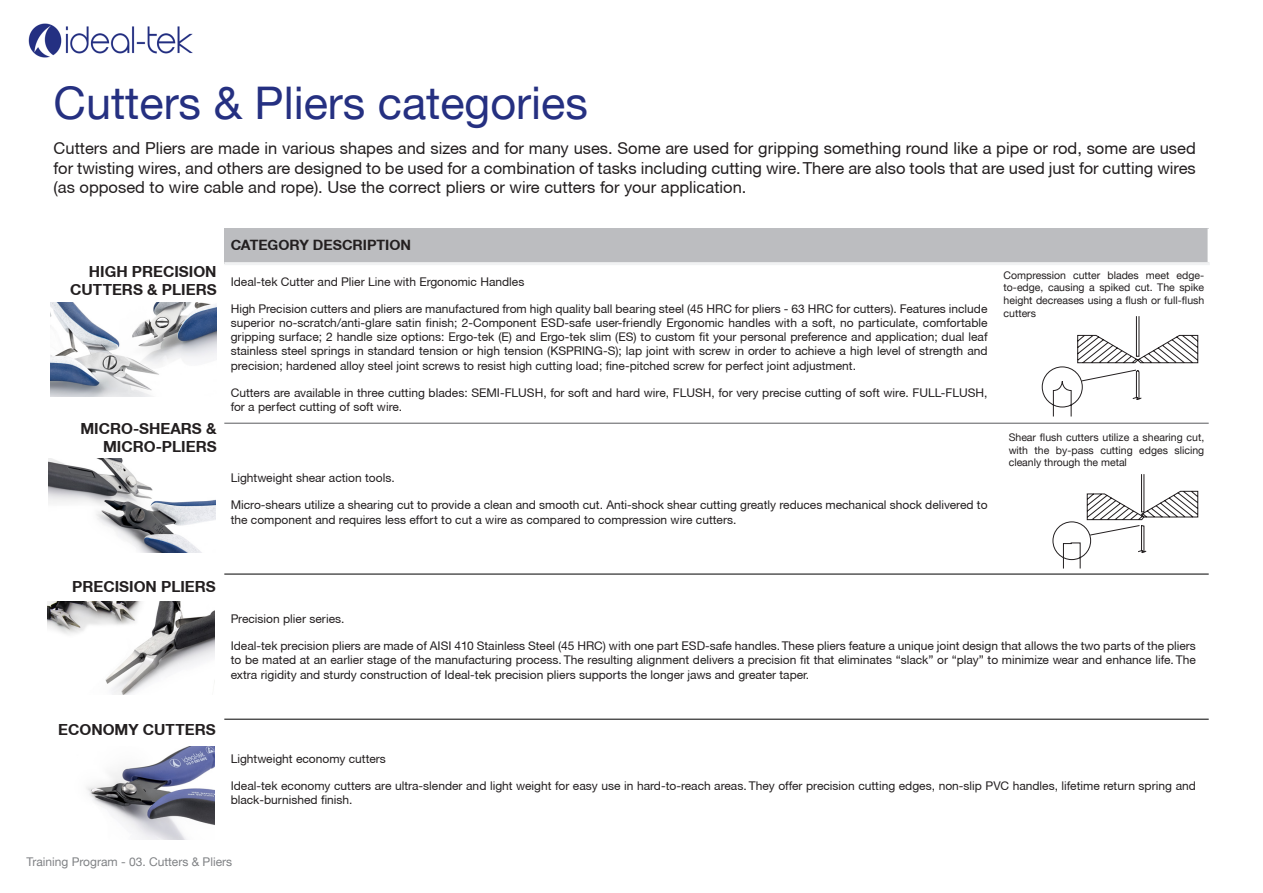
<style>
.page{position:relative;width:1263px;height:893px;background:#fff}
.page>*{position:absolute;margin:0;border:0;box-sizing:border-box;transform-origin:0 0}
.t1{font:45px "Helvetica Neue LT";color:#253081}
.t2{font:16.5px/19.5px "Helvetica Neue CE";color:#231f20;text-align:justify}
.t3{font:700 15.3px/18px "Helvetica Neue CE";color:#231f20;text-align:right}
.t4{font:700 14.25px "Helvetica Neue CE";color:#231f20}
.t5{font:12px/14.2px "Helvetica Neue CE";color:#231f20}
.t6{font:12px "Helvetica Neue LT";color:#808285}
.t7{font:10.5px/12.8px "Helvetica Neue LT";color:#231f20;text-align:justify}
</style>
<div class="page">
<img style="left:28px;top:23px;width:165px;height:35px">
<div style="left:224px;top:229px;width:985px;height:35px;background:#bcbdc0"></div>
<hr style="left:224px;top:423px;width:985px;height:1px;background:#6c6d70">
<hr style="left:224px;top:262px;width:986px;height:3px;background:#f1f2f3">
<hr style="left:1207px;top:229px;width:3px;height:33px;background:#fff">
<hr style="left:224px;top:574px;width:985px;height:1px;background:#000">
<hr style="left:224px;top:719px;width:985px;height:1px;background:#000">
<img style="left:50px;top:303px;width:167px;height:93px">
<img style="left:49px;top:459px;width:166px;height:93px">
<img style="left:48px;top:601px;width:166px;height:93px">
<img style="left:86px;top:747px;width:128px;height:93px">
<svg style="left:1041px;top:316px;width:158px;height:101px"></svg>
<svg style="left:1052px;top:474px;width:147px;height:95px"></svg>
<p class="t1" style="left:54px;top:76px;width:536px">Cutters &amp; Pliers categories</p>
<p class="t2" style="left:54px;top:139px;width:1144px">Cutters and Pliers are made in various shapes and sizes and for many uses. Some are used for gripping something round like a pipe or rod, some are used for twisting wires, and others are designed to be used for a combination of tasks including cutting wire. There are also tools that are used just for cutting wires (as opposed to wire cable and rope). Use the correct pliers or wire cutters for your application.</p>
<p class="t3" style="left:70px;top:262px;width:148px">HIGH PRECISION<br>CUTTERS &amp; PLIERS</p>
<p class="t3" style="left:80px;top:420px;width:138px">MICRO-SHEARS &amp;<br>MICRO-PLIERS</p>
<p class="t4" style="left:231px;top:237px;width:182px">CATEGORY DESCRIPTION</p>
<p class="t5" style="left:231px;top:274px;width:295px">Ideal-tek Cutter and Plier Line with Ergonomic Handles</p>
<p class="t5" style="left:231px;top:301px;width:758px;text-align:justify">High Precision cutters and pliers are manufactured from high quality ball bearing steel (45 HRC for pliers - 63 HRC for cutters). Features include superior no-scratch/anti-glare satin finish; 2-Component ESD-safe user-friendly Ergonomic handles with a soft, no particulate, comfortable gripping surface; 2 handle size options: Ergo-tek (E) and Ergo-tek slim (ES) to custom fit your personal preference and application; dual leaf stainless steel springs in standard tension or high tension (KSPRING-S); lap joint with screw in order to achieve a high level of strength and precision; hardened alloy steel joint screws to resist high cutting load; fine-pitched screw for perfect joint adjustment.</p>
<p class="t5" style="left:231px;top:385px;width:758px">Cutters are available in three cutting blades: SEMI-FLUSH, for soft and hard wire, FLUSH, for very precise cutting of soft wire. FULL-FLUSH, for a perfect cutting of soft wire.</p>
<p class="t5" style="left:231px;top:471px;width:166px">Lightweight shear action tools.</p>
<p class="t5" style="left:231px;top:498px;width:758px">Micro-shears utilize a shearing cut to provide a clean and smooth cut. Anti-shock shear cutting greatly reduces mechanical shock delivered to the component and requires less effort to cut a wire as compared to compression wire cutters.</p>
<p class="t7" style="left:1003px;top:268px;width:202px">Compression cutter blades meet edge&shy;to-edge, causing a spiked cut. The spike height decreases using a flush or full-flush cutters</p>
<p class="t7" style="left:1009px;top:431px;width:197px">Shear flush cutters utilize a shearing cut, with the by-pass cutting edges slicing cleanly through the metal</p>
<p class="t3" style="left:72px;top:578px;width:145px">PRECISION PLIERS</p>
<p class="t5" style="left:231px;top:612px;width:115px">Precision plier series.</p>
<p class="t5" style="left:231px;top:639px;width:967px;text-align:justify">Ideal-tek precision pliers are made of AISI 410 Stainless Steel (45 HRC) with one part ESD-safe handles. These pliers feature a unique joint design that allows the two parts of the pliers to be mated at an earlier stage of the manufacturing process. The resulting alignment delivers a precision fit that eliminates “slack” or “play” to minimize wear and enhance life. The extra rigidity and sturdy construction of Ideal-tek precision pliers supports the longer jaws and greater taper.</p>
<p class="t3" style="left:58px;top:721px;width:159px">ECONOMY CUTTERS</p>
<p class="t5" style="left:231px;top:752px;width:157px">Lightweight economy cutters</p>
<p class="t5" style="left:231px;top:779px;width:967px">Ideal-tek economy cutters are ultra-slender and light weight for easy use in hard-to-reach areas. They offer precision cutting edges, non-slip PVC handles, lifetime return spring and black-burnished finish.</p>
<p class="t6" style="left:27px;top:855px;width:207px">Training Program - 03. Cutters &amp; Pliers</p>
</div>
